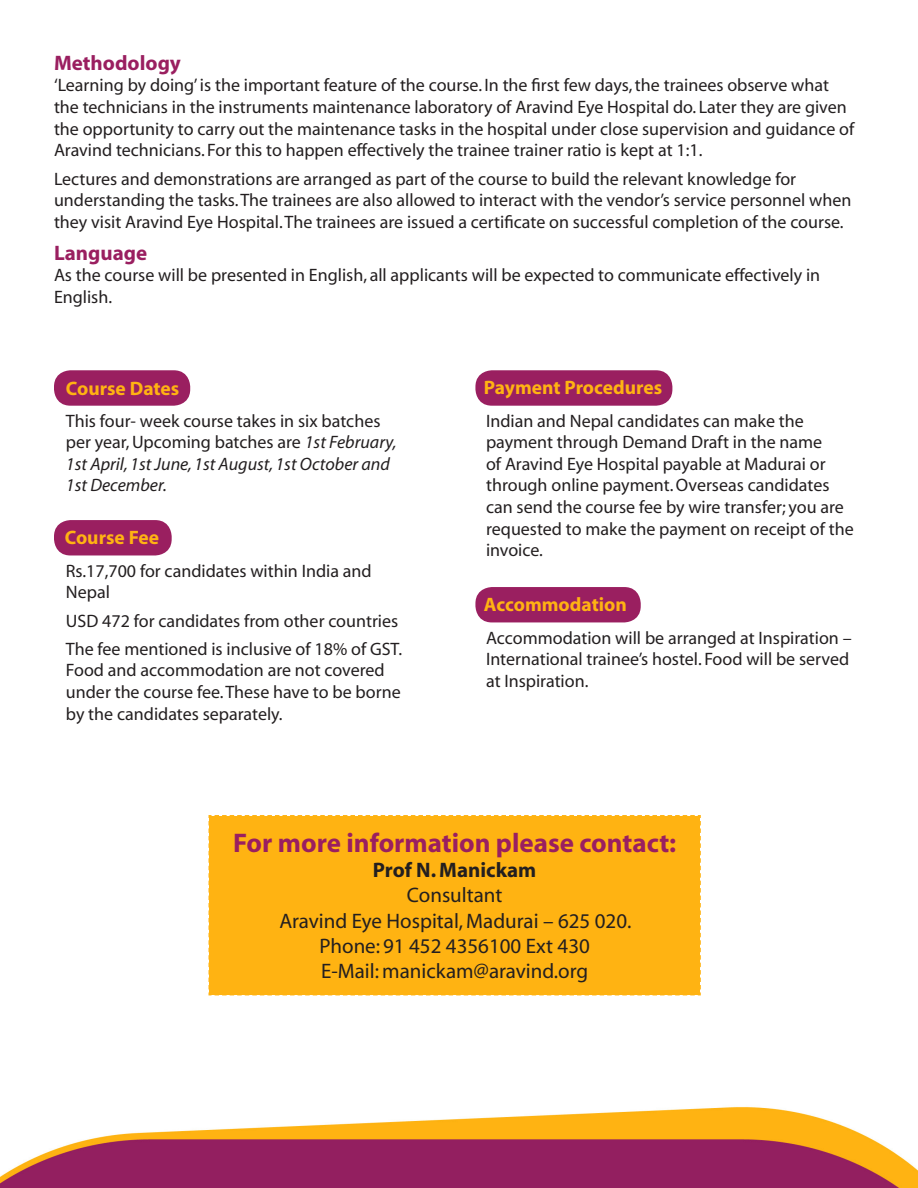
<style>
.page{position:relative;width:918px;height:1188px;background:#fff}
.page>*{position:absolute;margin:0;border:0;box-sizing:border-box;transform-origin:0 0}
.t1{font:700 27px "Myriad";color:#9a1f60}
.t2{font:21px "Myriad";color:#231f20}
.heading{font:700 21px "Myriad";color:#9a1f60}
.t3{font:700 21px "Myriad";color:#231f20}
.sub_heading{font:700 19.5px "Myriad";color:#ffb312}
.body_text{font:18px/21.6px "Myriad";color:#231f20}
.body_text-2{font:italic 18px/21.6px "Myriad";color:#231f20}
.s1{font-style:normal}
</style>
<div class="page">
<img style="left:0;top:1106px;width:918px;height:82px">
<div style="left:208px;top:815px;width:493px;height:181px;background:#ffb312"></div>
<div style="left:54px;top:370px;width:136px;height:36px;background:#9a1f60;border-radius:16px"></div>
<div style="left:54px;top:520px;width:118px;height:35px;background:#9a1f60;border-radius:16px"></div>
<div style="left:475px;top:370px;width:197px;height:36px;background:#9a1f60;border-radius:16px"></div>
<div style="left:475px;top:587px;width:166px;height:35px;background:#9a1f60;border-radius:16px"></div>
<p class="heading" style="left:54px;top:52px;width:128px">Methodology</p>
<p class="body_text" style="left:54px;top:75px;width:802px">‘Learning by doing’ is the important feature of the course. In the first few days,the trainees observe what the technicians in the instruments maintenance laboratory of Aravind Eye Hospital do. Later they are given the opportunity to carry out the maintenance tasks in the hospital under close supervision and guidance of Aravind technicians. For this to happen effectively the trainee trainer ratio is kept at 1:1.</p>
<p class="body_text" style="left:54px;top:168px;width:799px">Lectures and demonstrations are arranged as part of the course to build the relevant knowledge for understanding the tasks.The trainees are also allowed to interact with the vendor’s service personnel when they visit Aravind Eye Hospital.The trainees are issued a certificate on successful completion of the course.</p>
<p class="heading" style="left:54px;top:242px;width:95px">Language</p>
<p class="body_text" style="left:54px;top:265px;width:768px">As the course will be presented in English, all applicants will be expected to communicate effectively in<br>English.</p>
<p class="sub_heading" style="left:66px;top:379px;width:115px">Course Dates</p>
<p class="body_text-2" style="left:66px;top:411px;width:332px"><span class="s1">This four- week course takes in six batches per year,Upcoming batches are</span> 1st February, 1st April, 1st June, 1st August, 1st October and 1st December.</p>
<p class="sub_heading" style="left:65px;top:527px;width:96px">Course Fee</p>
<p class="body_text" style="left:66px;top:561px;width:307px">Rs.17,700 for candidates within India and<br>Nepal</p>
<p class="body_text" style="left:66px;top:611px;width:334px">USD 472 for candidates from other countries</p>
<p class="body_text" style="left:66px;top:639px;width:338px">The fee mentioned is inclusive of 18% of GST.<br>Food and accommodation are not covered under the course fee. These have to be borne by the candidates separately.</p>
<p class="sub_heading" style="left:484px;top:377px;width:180px">Payment Procedures</p>
<p class="body_text" style="left:486px;top:411px;width:369px">Indian and Nepal candidates can make the payment through Demand Draft in the name<br>of Aravind Eye Hospital payable at Madurai or through online payment. Overseas candidates can send the course fee by wire transfer; you are requested to make the payment on receipt of the invoice.</p>
<p class="sub_heading" style="left:484px;top:594px;width:144px">Accommodation</p>
<p class="body_text" style="left:486px;top:628px;width:367px">Accommodation will be arranged at Inspiration –<br>International trainee’s hostel. Food will be served at Inspiration.</p>
<p class="t1" style="left:233px;top:829px;width:445px">For more information please contact:</p>
<p class="t3" style="left:373px;top:859px;width:165px">Prof N. Manickam</p>
<p class="t2" style="left:407px;top:885px;width:97px">Consultant</p>
<p class="t2" style="left:279px;top:910px;width:354px">Aravind Eye Hospital, Madurai – 625 020.</p>
<p class="t2" style="left:319px;top:935px;width:272px">Phone: 91 452 4356100 Ext 430</p>
<p class="t2" style="left:321px;top:961px;width:269px">E-Mail: manickam@aravind.org</p>
</div>
